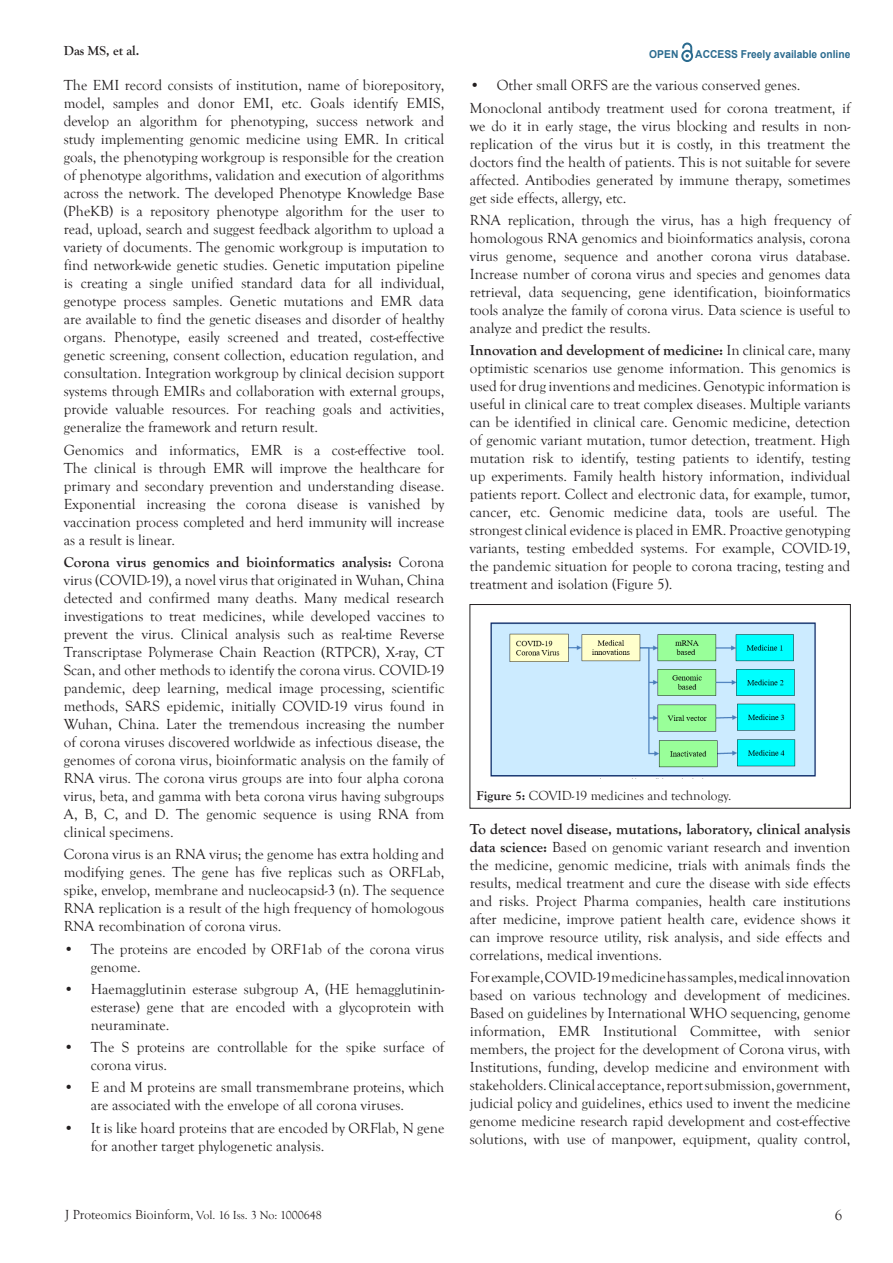
<style>
.page{position:relative;width:893px;height:1263px;background:#fff}
.page>*{position:absolute;margin:0;border:0;box-sizing:border-box;transform-origin:0 0}
.bd{font:15px/18px "Goudy Old Style T";color:#231f20;text-align:justify}
.t1{font:13.5px "Goudy Old Style T";color:#231f20}
.t2{font:700 13.5px "Goudy Old Style T";color:#231f20}
.t3{font:12px "Goudy Old Style T";color:#231f20}
.t4{font:700 10.95px "Arial";color:#2b6b8f;scale:.94 1}
.s1{font-weight:700}
.s2{font-size:13.5px}
</style>
<div class="page">
<svg style="left:681px;top:43px;width:12px;height:19px"></svg>
<img style="left:490px;top:622px;width:326px;height:155px">
<div style="left:470px;top:604px;width:380px;height:204px;border:1px solid #231f20"></div>
<p class="t2" style="left:64px;top:43px;width:77px">Das MS, et al.</p>
<p class="t4" style="left:649px;top:47px;width:32px">OPEN</p>
<p class="t4" style="left:695px;top:46px;width:167px">ACCESS Freely available online</p>
<p class="bd" style="left:64px;top:77px;width:382px">The EMI record consists of institution, name of biorepository, model, samples and donor EMI, etc. Goals identify EMIS, develop an algorithm for phenotyping, success network and study implementing genomic medicine using EMR. In critical goals, the phenotyping workgroup is responsible for the creation of phenotype algorithms, validation and execution of algorithms across the network. The developed Phenotype Knowledge Base (PheKB) is a repository phenotype algorithm for the user to read, upload, search and suggest feedback algorithm to upload a variety of documents. The genomic workgroup is imputation to find network-wide genetic studies. Genetic imputation pipeline is creating a single unified standard data for all individual, genotype process samples. Genetic mutations and EMR data are available to find the genetic diseases and disorder of healthy organs. Phenotype, easily screened and treated, cost-effective genetic screening, consent collection, education regulation, and consultation. Integration workgroup by clinical decision support systems through EMIRs and collaboration with external groups, provide valuable resources. For reaching goals and activities, generalize the framework and return result.</p>
<p class="bd" style="left:64px;top:441px;width:382px">Genomics and informatics, EMR is a cost-effective tool.<br>The clinical is through EMR will improve the healthcare for primary and secondary prevention and understanding disease.<br>Exponential increasing the corona disease is vanished by vaccination process completed and herd immunity will increase as a result is linear.</p>
<p class="bd" style="left:64px;top:553px;width:382px"><span class="s1">Corona virus genomics and bioinformatics analysis:</span> Corona virus (COVID-19), a novel virus that originated in Wuhan, China detected and confirmed many deaths. Many medical research investigations to treat medicines, while developed vaccines to prevent the virus. Clinical analysis such as real-time Reverse Transcriptase Polymerase Chain Reaction (RTPCR), X-ray, CT Scan, and other methods to identify the corona virus. COVID-19 pandemic, deep learning, medical image processing, scientific methods, SARS epidemic, initially COVID-19 virus found in Wuhan, China. Later the tremendous increasing the number of corona viruses discovered worldwide as infectious disease, the genomes of corona virus, bioinformatic analysis on the family of RNA virus. The corona virus groups are into four alpha corona virus, beta, and gamma with beta corona virus having subgroups A, B, C, and D. The genomic sequence is using RNA from clinical specimens.</p>
<p class="bd" style="left:64px;top:846px;width:382px">Corona virus is an RNA virus; the genome has extra holding and modifying genes. The gene has five replicas such as ORFLab, spike, envelop, membrane and nucleocapsid-3 (n). The sequence RNA replication is a result of the high frequency of homologous RNA recombination of corona virus.</p>
<p class="bd" style="left:91px;top:940px;width:355px;text-indent:-27px">• The proteins are encoded by ORF1ab of the corona virus genome.</p>
<p class="bd" style="left:91px;top:980px;width:355px;text-indent:-27px">• Haemagglutinin esterase subgroup A, (HE hemagglutinin&shy;esterase) gene that are encoded with a glycoprotein with neuraminate.</p>
<p class="bd" style="left:91px;top:1038px;width:355px;text-indent:-27px">• The S proteins are controllable for the spike surface of corona virus.</p>
<p class="bd" style="left:91px;top:1079px;width:355px;text-indent:-27px">• E and M proteins are small transmembrane proteins, which are associated with the envelope of all corona viruses.</p>
<p class="bd" style="left:91px;top:1119px;width:355px;text-indent:-27px">• It is like hoard proteins that are encoded by ORFlab, N gene for another target phylogenetic analysis.</p>
<p class="bd" style="left:470px;top:77px;width:332px">• Other small ORFS are the various conserved genes.</p>
<p class="bd" style="left:470px;top:99px;width:382px">Monoclonal antibody treatment used for corona treatment, if we do it in early stage, the virus blocking and results in non&shy;replication of the virus but it is costly, in this treatment the doctors find the health of patients. This is not suitable for severe affected. Antibodies generated by immune therapy, sometimes get side effects, allergy, etc.</p>
<p class="bd" style="left:470px;top:211px;width:382px">RNA replication, through the virus, has a high frequency of homologous RNA genomics and bioinformatics analysis, corona virus genome, sequence and another corona virus database.<br>Increase number of corona virus and species and genomes data retrieval, data sequencing, gene identification, bioinformatics tools analyze the family of corona virus. Data science is useful to analyze and predict the results.</p>
<p class="bd" style="left:470px;top:342px;width:382px"><span class="s1">Innovation and development of medicine:</span> In clinical care, many optimistic scenarios use genome information. This genomics is used for drug inventions and medicines. Genotypic information is useful in clinical care to treat complex diseases. Multiple variants can be identified in clinical care. Genomic medicine, detection of genomic variant mutation, tumor detection, treatment. High mutation risk to identify, testing patients to identify, testing up experiments. Family health history information, individual patients report. Collect and electronic data, for example, tumor, cancer, etc. Genomic medicine data, tools are useful. The strongest clinical evidence is placed in EMR. Proactive genotyping variants, testing embedded systems. For example, COVID-19, the pandemic situation for people to corona tracing, testing and treatment and isolation (Figure 5).</p>
<p class="t1" style="left:477px;top:789px;width:257px"><span class="s1">Figure 5:</span> COVID-19 medicines and technology.</p>
<p class="bd" style="left:470px;top:820px;width:382px"><span class="s1">To detect novel disease, mutations, laboratory, clinical analysis data science:</span> Based on genomic variant research and invention the medicine, genomic medicine, trials with animals finds the results, medical treatment and cure the disease with side effects and risks. Project Pharma companies, health care institutions after medicine, improve patient health care, evidence shows it can improve resource utility, risk analysis, and side effects and correlations, medical inventions.</p>
<p class="bd" style="left:470px;top:969px;width:382px">For example, COVID-19 medicine has samples, medical innovation based on various technology and development of medicines.<br>Based on guidelines by International WHO sequencing, genome information, EMR Institutional Committee, with senior members, the project for the development of Corona virus, with Institutions, funding, develop medicine and environment with stakeholders. Clinical acceptance, report submission, government, judicial policy and guidelines, ethics used to invent the medicine genome medicine research rapid development and cost-effective solutions, with use of manpower, equipment, quality control,</p>
<p class="t3" style="left:65px;top:1208px;width:258px"><span class="s2">J Proteomics Bioinform</span>, Vol. 16 Iss. 3 No: 1000648</p>
<p class="bd" style="left:835px;top:1207px;width:9px">6</p>
</div>
